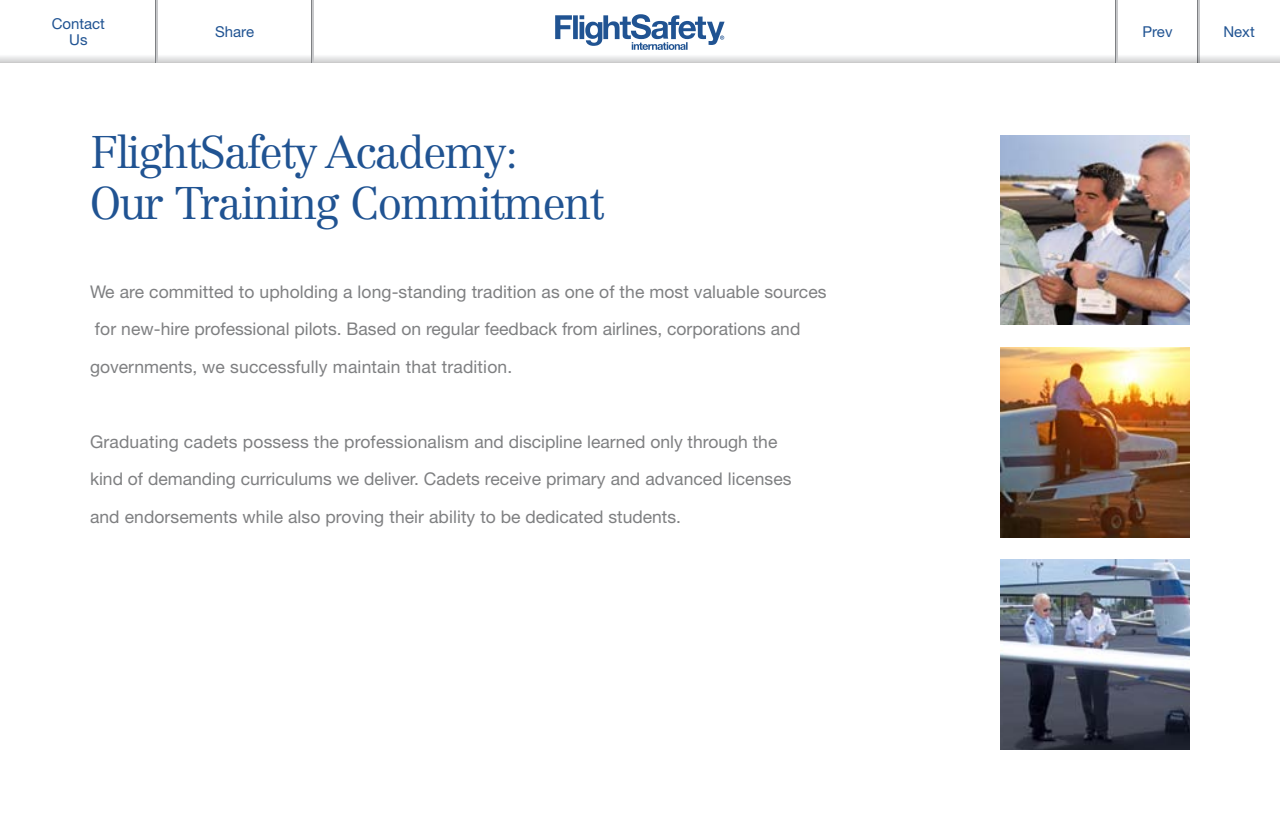
<style>
.page{position:relative;width:1280px;height:840px;background:#fff}
.page>*{position:absolute;margin:0;border:0;box-sizing:border-box;transform-origin:0 0}
.t1{font:300 45px/51.2px "Centennial";letter-spacing:-.04em;color:#205392}
.t2{font:17.5px/37.5px "Helvetica Neue";letter-spacing:.005em;color:#7e7f81}
.t3{font:15px/16.2px "Helvetica Neue";color:#205392;text-align:center}
</style>
<div class="page">
<hr style="left:1197px;top:0;width:1px;height:62px;background:#7e8083">
<hr style="left:1198px;top:0;width:2px;height:62px;background:#c7c8ca">
<svg style="left:555px;top:14px;width:170px;height:36px"></svg>
<svg style="left:0;top:54px;width:1280px;height:8px"></svg>
<hr style="left:156px;top:0;width:1px;height:62px;background:#7e8083">
<hr style="left:157px;top:0;width:1px;height:62px;background:#c7c8ca">
<hr style="left:311px;top:0;width:1px;height:62px;background:#7e8083">
<hr style="left:312px;top:0;width:2px;height:62px;background:#c7c8ca">
<hr style="left:1115px;top:0;width:2px;height:62px;background:#7e8083">
<hr style="left:1117px;top:0;width:1px;height:62px;background:#c7c8ca">
<img style="left:1000px;top:348px;width:190px;height:190px">
<img style="left:1000px;top:135px;width:190px;height:190px">
<img style="left:1000px;top:560px;width:190px;height:190px">
<p class="t3" style="left:52px;top:15px;width:55px">Contact<br>Us</p>
<p class="t3" style="left:215px;top:23px;width:40px">Share</p>
<p class="t3" style="left:1143px;top:23px;width:31px">Prev</p>
<p class="t3" style="left:1223px;top:23px;width:33px">Next</p>
<h1 class="t1" style="left:90px;top:126px;width:516px">FlightSafety Academy:<br>Our Training Commitment</h1>
<p class="t2" style="left:90px;top:272px;width:738px">We are committed to upholding a long-standing tradition as one of the most valuable sources for new-hire professional pilots. Based on regular feedback from airlines, corporations and governments, we successfully maintain that tradition.</p>
<p class="t2" style="left:90px;top:422px;width:703px">Graduating cadets possess the professionalism and discipline learned only through the kind of demanding curriculums we deliver. Cadets receive primary and advanced licenses and endorsements while also proving their ability to be dedicated students.</p>
</div>
